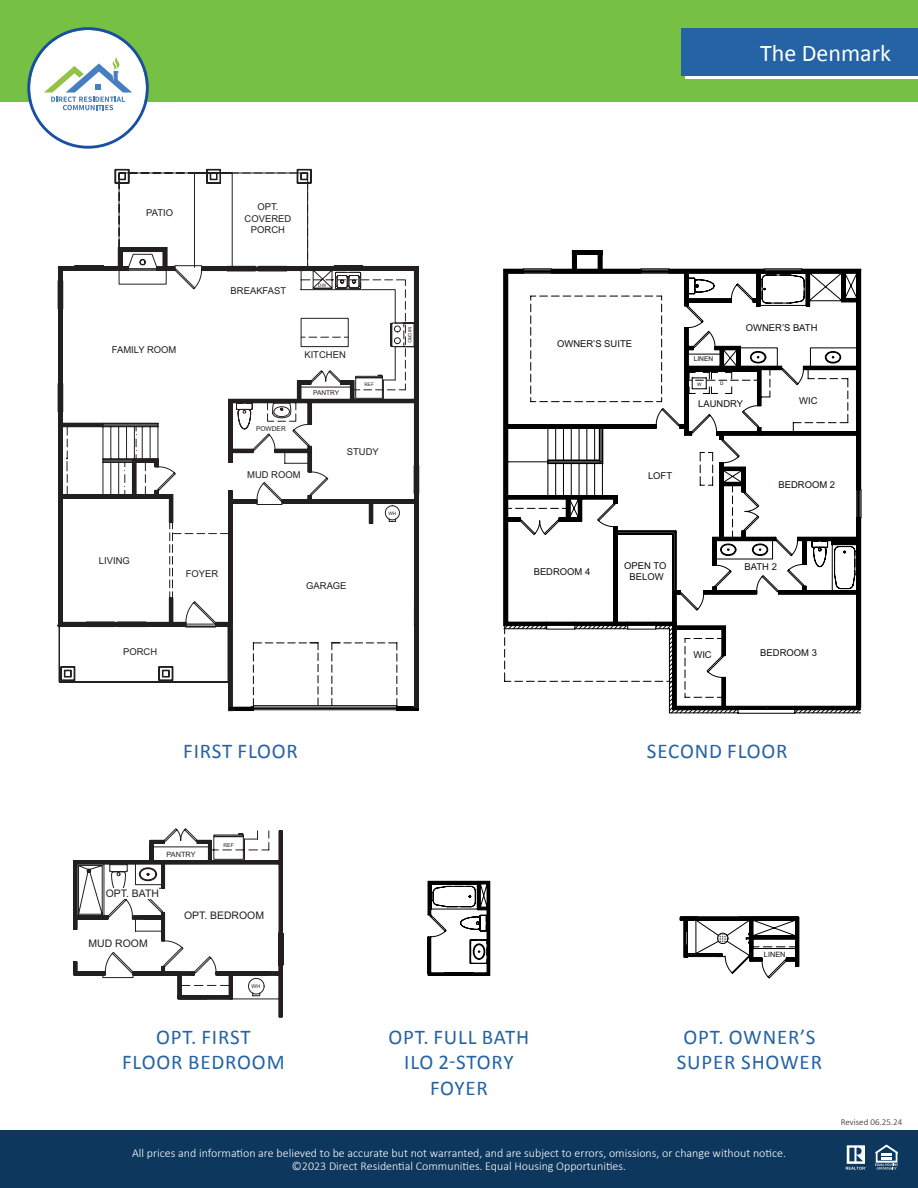
<style>
.page{position:relative;width:918px;height:1188px;background:#fff}
.page>*{position:absolute;margin:0;border:0;box-sizing:border-box;transform-origin:0 0}
.t1{font:24px "Calibri";color:#fff}
.t2{font:21px/25.2px "Calibri";letter-spacing:.04em;color:#2563a4;text-align:center}
.t3{font:300 12px/13.5px "Calibri";color:#fff;text-align:center}
.t4{font:10.5px "Arial";color:#231f20}
.t5{font:9.45px/11.4px "Arial";color:#231f20;text-align:center}
.t6{font:9.45px/11.4px "Arial";color:#0d110f;text-align:center}
.t7{font:300 9px "Calibri";color:#231f20}
.t8{font:7.35px "Arial";color:#231f20}
.t9{font:7.35px "Arial";color:#0d110f}
.t10{font:6.6px "Arial";color:#231f20}
.t11{font:6.6px "Arial";color:#0d110f}
.t12{font:5.25px "Arial";color:#231f20}
.t13{font:4.65px "Arial";color:#231f20}
.t14{font:4.65px "Arial";color:#0d110f}
</style>
<div class="page">
<div style="left:0;top:0;width:918px;height:102px;background:#76c043"></div>
<div style="left:685px;top:32px;width:233px;height:47px;background:linear-gradient(to right,#fff,#fff)"></div>
<div style="left:681px;top:28px;width:237px;height:47px;background:#2563a4"></div>
<svg style="left:27px;top:27px;width:122px;height:122px"></svg>
<div style="left:0;top:1130px;width:918px;height:58px;background:#0d375c"></div>
<svg style="left:846px;top:1145px;width:21px;height:25px"></svg>
<svg style="left:875px;top:1145px;width:22px;height:25px"></svg>
<svg style="left:58px;top:169px;width:254px;height:514px"></svg>
<svg style="left:59px;top:248px;width:360px;height:463px"></svg>
<hr style="left:414px;top:551px;width:4px;height:157px;background:#231f20">
<svg style="left:504px;top:251px;width:357px;height:460px"></svg>
<svg style="left:520px;top:270px;width:340px;height:408px"></svg>
<svg style="left:546px;top:372px;width:249px;height:338px"></svg>
<svg style="left:73px;top:828px;width:211px;height:190px"></svg>
<div style="left:106px;top:888px;width:53px;height:10px;background:#fff"></div>
<svg style="left:428px;top:881px;width:62px;height:95px"></svg>
<hr style="left:473px;top:973px;width:14px;height:3px;background:#000">
<hr style="left:428px;top:973px;width:17px;height:3px;background:#000">
<hr style="left:428px;top:937px;width:3px;height:37px;background:#000">
<svg style="left:680px;top:916px;width:119px;height:63px"></svg>
<h1 class="t1" style="left:760px;top:36px;width:132px">The Denmark</h1>
<p class="t5" style="left:146px;top:207px;width:28px">PATIO</p>
<p class="t5" style="left:245px;top:201px;width:48px">OPT.<br>COVERED<br>PORCH</p>
<p class="t5" style="left:231px;top:286px;width:57px">BREAKFAST</p>
<p class="t13" style="left:318px;top:282px;width:9px">DW</p>
<p class="t5" style="left:112px;top:344px;width:66px">FAMILY ROOM</p>
<p class="t5" style="left:304px;top:349px;width:43px">KITCHEN</p>
<p class="t13" style="left:413px;top:327px;width:17px;rotate:90deg">MICRO</p>
<p class="t6" style="left:557px;top:338px;width:76px">OWNER’S SUITE</p>
<p class="t11" style="left:694px;top:354px;width:21px">LINEN</p>
<p class="t6" style="left:746px;top:322px;width:73px">OWNER’S BATH</p>
<p class="t13" style="left:365px;top:382px;width:11px">REF</p>
<p class="t14" style="left:697px;top:381px;width:6px">W</p>
<p class="t14" style="left:720px;top:380px;width:5px">D</p>
<p class="t10" style="left:313px;top:389px;width:28px">PANTRY</p>
<p class="t6" style="left:698px;top:398px;width:46px">LAUNDRY</p>
<p class="t6" style="left:799px;top:395px;width:20px">WIC</p>
<p class="t10" style="left:256px;top:425px;width:31px">POWDER</p>
<p class="t5" style="left:347px;top:446px;width:33px">STUDY</p>
<p class="t5" style="left:247px;top:469px;width:55px">MUD ROOM</p>
<p class="t6" style="left:648px;top:470px;width:26px">LOFT</p>
<p class="t6" style="left:778px;top:479px;width:58px">BEDROOM 2</p>
<p class="t13" style="left:388px;top:510px;width:9px">WH</p>
<p class="t5" style="left:99px;top:555px;width:32px">LIVING</p>
<p class="t5" style="left:186px;top:568px;width:34px">FOYER</p>
<p class="t5" style="left:306px;top:580px;width:42px">GARAGE</p>
<p class="t6" style="left:534px;top:566px;width:58px">BEDROOM 4</p>
<p class="t6" style="left:624px;top:560px;width:44px">OPEN TO<br>BELOW</p>
<p class="t6" style="left:745px;top:561px;width:34px">BATH 2</p>
<p class="t5" style="left:123px;top:646px;width:36px">PORCH</p>
<p class="t6" style="left:693px;top:649px;width:20px">WIC</p>
<p class="t6" style="left:760px;top:647px;width:58px">BEDROOM 3</p>
<p class="t2" style="left:183px;top:738px;width:116px">FIRST FLOOR</p>
<p class="t8" style="left:167px;top:849px;width:30px">PANTRY</p>
<p class="t12" style="left:224px;top:842px;width:12px">REF</p>
<p class="t4" style="left:106px;top:886px;width:55px">OPT. BATH</p>
<p class="t4" style="left:89px;top:936px;width:61px">MUD ROOM</p>
<p class="t4" style="left:184px;top:909px;width:82px">OPT. BEDROOM</p>
<p class="t12" style="left:252px;top:983px;width:10px">WH</p>
<p class="t2" style="left:156px;top:1024px;width:96px">OPT. FIRST</p>
<p class="t2" style="left:122px;top:1049px;width:164px">FLOOR BEDROOM</p>
<p class="t2" style="left:647px;top:738px;width:142px">SECOND FLOOR</p>
<p class="t9" style="left:764px;top:949px;width:23px">LINEN</p>
<p class="t2" style="left:389px;top:1024px;width:142px">OPT. FULL BATH<br>ILO 2-STORY<br>FOYER</p>
<p class="t2" style="left:683px;top:1024px;width:133px">OPT. OWNER’S</p>
<p class="t2" style="left:677px;top:1049px;width:147px">SUPER SHOWER</p>
<p class="t7" style="left:841px;top:1116px;width:63px">Revised 06.25.24</p>
<p class="t3" style="left:132px;top:1146px;width:655px">All prices and information are believed to be accurate but not warranted, and are subject to errors, omissions, or change without notice. ©2023 Direct Residential Communities. Equal Housing Opportunities.</p>
</div>
